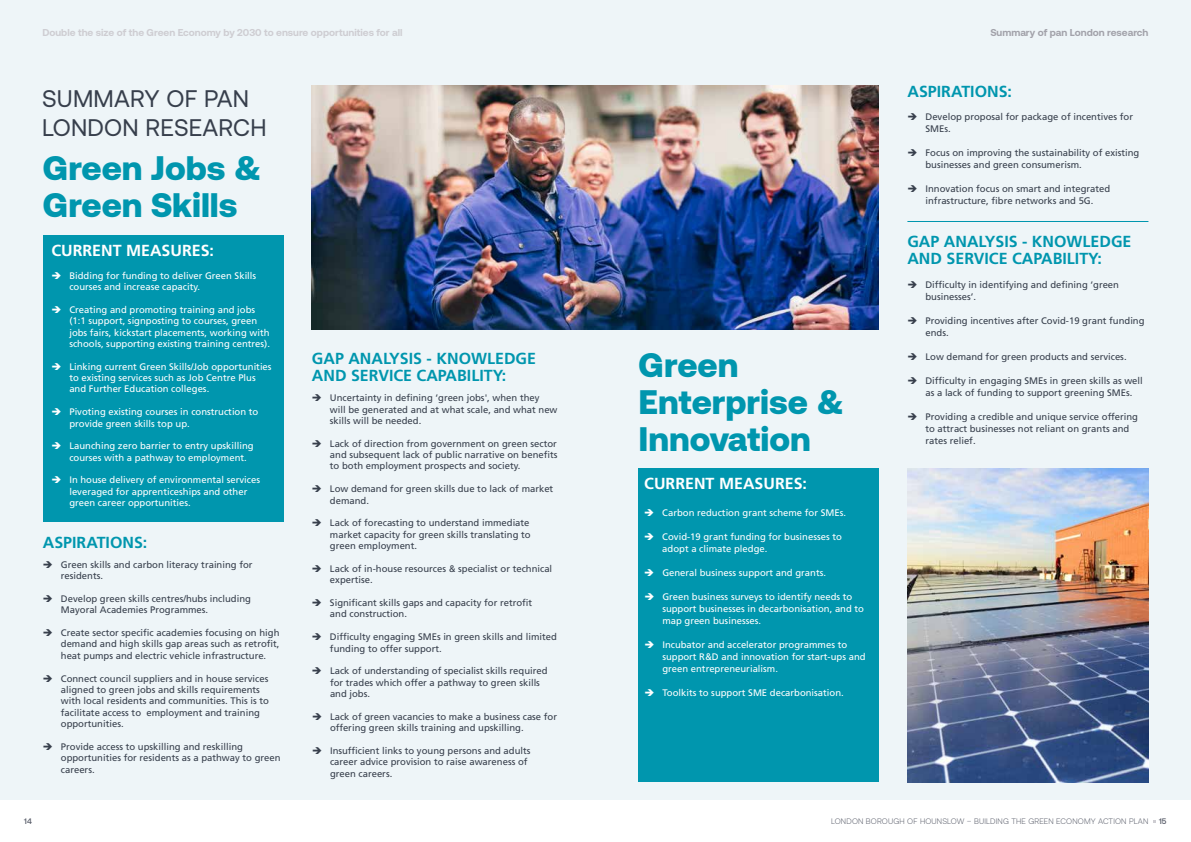
<style>
.page{position:relative;width:1191px;height:842px;background:#fff}
.page>*{position:absolute;margin:0;border:0;box-sizing:border-box;transform-origin:0 0}
.t1{font:900 34px/37px "Aeonik";color:#0096ae}
.t2{font:24px/28.8px "Aeonik";letter-spacing:.01em;color:#373f4c}
.t3{font:700 16px/17px "Frutiger LT Std";color:#0096ae}
.t4{font:700 16px "Frutiger LT Std";color:#fff}
.t5{font:700 10px "Aeonik";color:#cecdd2}
.t6{font:700 10px "Aeonik";color:#a2a2aa}
.t7{font:9.5px/11.4px "Frutiger LT Std";color:#373f4c}
.t8{font:9.5px/11.4px "Frutiger LT Std";color:#fff}
.t9{font:300 8px "Aeonik";letter-spacing:.02em;color:#565a67}
.t10{font:500 8px "Aeonik";color:#565a67}
</style>
<div class="page">
<div style="left:0;top:0;width:1191px;height:799px;background:#eef5f8"></div>
<hr style="left:907px;top:221px;width:241px;height:1px;background:#0096ae">
<img style="left:312px;top:85px;width:566px;height:245px">
<img style="left:907px;top:468px;width:241px;height:314px">
<div style="left:43px;top:235px;width:240px;height:287px;background:#0096ae"></div>
<div style="left:638px;top:468px;width:241px;height:314px;background:#0096ae"></div>
<p class="t5" style="left:42px;top:27px;width:362px">Double the size of the Green Economy by 2030 to ensure opportunities for all</p>
<p class="t6" style="left:990px;top:27px;width:160px">Summary of pan London research</p>
<h2 class="t2" style="left:42px;top:85px;width:226px">SUMMARY OF PAN<br>LONDON RESEARCH</h2>
<h1 class="t1" style="left:43px;top:149px;width:221px">Green Jobs &amp;<br>Green Skills</h1>
<h3 class="t4" style="left:51px;top:241px;width:164px">CURRENT MEASURES:</h3>
<p class="t8" style="left:69px;top:270px;width:188px">Bidding for funding to deliver Green Skills courses and increase capacity.</p>
<p class="t8" style="left:69px;top:304px;width:202px">Creating and promoting training and jobs (1:1 support, signposting to courses, green jobs fairs, kickstart placements, working with schools, supporting existing training centres).</p>
<p class="t8" style="left:69px;top:361px;width:204px">Linking current Green Skills/Job opportunities to existing services such as Job Centre Plus and Further Education colleges.</p>
<p class="t8" style="left:69px;top:406px;width:190px">Pivoting existing courses in construction to provide green skills top up.</p>
<p class="t8" style="left:69px;top:440px;width:186px">Launching zero barrier to entry upskilling courses with a pathway to employment.</p>
<p class="t8" style="left:69px;top:474px;width:192px">In house delivery of environmental services leveraged for apprenticeships and other green career opportunities.</p>
<h3 class="t4" style="left:644px;top:474px;width:164px">CURRENT MEASURES:</h3>
<p class="t8" style="left:662px;top:507px;width:185px">Carbon reduction grant scheme for SMEs.</p>
<p class="t8" style="left:662px;top:531px;width:181px;line-height:12px">Covid-19 grant funding for businesses to adopt a climate pledge.</p>
<p class="t8" style="left:662px;top:567px;width:165px">General business support and grants.</p>
<p class="t8" style="left:662px;top:591px;width:203px;line-height:12px">Green business surveys to identify needs to support businesses in decarbonisation, and to map green businesses.</p>
<p class="t8" style="left:662px;top:639px;width:205px;line-height:12px">Incubator and accelerator programmes to support R&amp;D and innovation for start-ups and green entrepreneurialism.</p>
<p class="t8" style="left:662px;top:687px;width:183px">Toolkits to support SME decarbonisation.</p>
<h3 class="t3" style="left:312px;top:350px;width:226px">GAP ANALYSIS - KNOWLEDGE<br>AND SERVICE CAPABILITY:</h3>
<p class="t7" style="left:330px;top:392px;width:229px">Uncertainty in defining ‘green jobs', when they will be generated and at what scale, and what new skills will be needed.</p>
<p class="t7" style="left:330px;top:438px;width:229px;text-align:justify">Lack of direction from government on green sector and subsequent lack of public narrative on benefits to both employment prospects and society.</p>
<p class="t7" style="left:330px;top:483px;width:225px">Low demand for green skills due to lack of market demand.</p>
<p class="t7" style="left:330px;top:517px;width:202px;text-align:justify">Lack of forecasting to understand immediate market capacity for green skills translating to green employment.</p>
<p class="t7" style="left:330px;top:563px;width:224px">Lack of in-house resources &amp; specialist or technical expertise.</p>
<p class="t7" style="left:330px;top:597px;width:204px">Significant skills gaps and capacity for retrofit and construction.</p>
<p class="t7" style="left:330px;top:631px;width:228px">Difficulty engaging SMEs in green skills and limited funding to offer support.</p>
<p class="t7" style="left:330px;top:665px;width:219px">Lack of understanding of specialist skills required for trades which offer a pathway to green skills and jobs.</p>
<p class="t7" style="left:330px;top:711px;width:229px">Lack of green vacancies to make a business case for offering green skills training and upskilling.</p>
<p class="t7" style="left:330px;top:745px;width:202px">Insufficient links to young persons and adults career advice provision to raise awareness of green careers.</p>
<h1 class="t1" style="left:638px;top:347px;width:207px">Green<br>Enterprise &amp;<br>Innovation</h1>
<h3 class="t3" style="left:43px;top:534px;width:106px">ASPIRATIONS:</h3>
<p class="t7" style="left:61px;top:559px;width:193px">Green skills and carbon literacy training for residents.</p>
<p class="t7" style="left:61px;top:593px;width:192px">Develop green skills centres/hubs including<br>Mayoral Academies Programmes.</p>
<p class="t7" style="left:61px;top:627px;width:220px;text-align:justify">Create sector specific academies focusing on high demand and high skills gap areas such as retrofit, heat pumps and electric vehicle infrastructure.</p>
<p class="t7" style="left:61px;top:673px;width:209px">Connect council suppliers and in house services aligned to green jobs and skills requirements with local residents and communities. This is to facilitate access to employment and training opportunities.</p>
<p class="t7" style="left:61px;top:741px;width:221px">Provide access to upskilling and reskilling opportunities for residents as a pathway to green careers.</p>
<h3 class="t3" style="left:907px;top:83px;width:106px">ASPIRATIONS:</h3>
<p class="t7" style="left:925px;top:111px;width:209px;line-height:12px">Develop proposal for package of incentives for<br>SMEs.</p>
<p class="t7" style="left:925px;top:147px;width:215px;line-height:12px">Focus on improving the sustainability of existing businesses and green consumerism.</p>
<p class="t7" style="left:925px;top:183px;width:186px;line-height:12px">Innovation focus on smart and integrated infrastructure, fibre networks and 5G.</p>
<h3 class="t3" style="left:907px;top:233px;width:226px">GAP ANALYSIS - KNOWLEDGE<br>AND SERVICE CAPABILITY:</h3>
<p class="t7" style="left:925px;top:279px;width:195px;line-height:12px">Difficulty in identifying and defining ‘green businesses’.</p>
<p class="t7" style="left:925px;top:315px;width:221px;line-height:12px">Providing incentives after Covid-19 grant funding ends.</p>
<p class="t7" style="left:925px;top:351px;width:203px">Low demand for green products and services.</p>
<p class="t7" style="left:925px;top:375px;width:219px;line-height:12px">Difficulty in engaging SMEs in green skills as well as a lack of funding to support greening SMEs.</p>
<p class="t7" style="left:925px;top:411px;width:214px;line-height:12px">Providing a credible and unique service offering to attract businesses not reliant on grants and rates relief.</p>
<p class="t10" style="left:24px;top:817px;width:9px">14</p>
<p class="t9" style="left:831px;top:817px;width:319px">LONDON BOROUGH OF HOUNSLOW – BUILDING THE GREEN ECONOMY ACTION PLAN</p>
<p class="t10" style="left:1159px;top:817px;width:9px">15</p>
</div>
